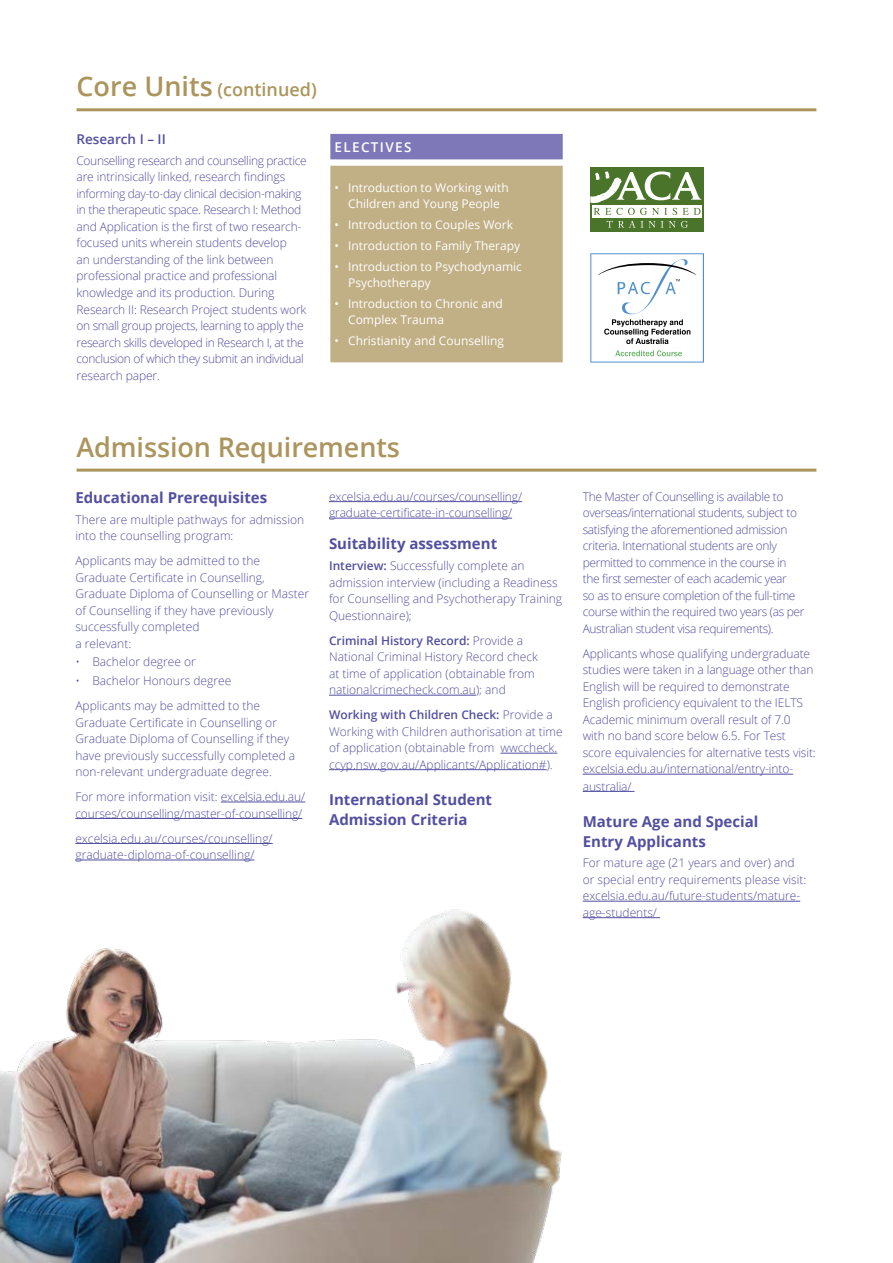
<style>
.page{position:relative;width:893px;height:1263px;background:#fff}
.page>*{position:absolute;margin:0;border:0;box-sizing:border-box;transform-origin:0 0}
.t1{font:600 27px "Open Sans";letter-spacing:-.005em;color:#ab955c}
.t2{font:600 18px "Open Sans";color:#ab955c}
.t3{font:700 15px/19.5px "Open Sans";color:#524fa1}
.t4{font:600 13.5px "Open Sans";color:#524fa1}
.t5{font:600 13.5px "Open Sans";letter-spacing:.1em;color:#fff}
.t6{font:300 12px/16.5px "Open Sans";letter-spacing:-.01em;color:#524fa1}
.t7{font:300 12px/16.5px "Open Sans";letter-spacing:-.03em;color:#524fa1}
.t8{font:12px/16.5px "Open Sans";color:#fff}
.s1{font-size:27px}
.s2{font-weight:600}
</style>
<div class="page">
<hr style="left:221px;top:802px;width:84px;height:1px;background:#524fa1">
<hr style="left:75px;top:818px;width:227px;height:1px;background:#524fa1">
<hr style="left:75px;top:843px;width:198px;height:1px;background:#524fa1">
<hr style="left:75px;top:860px;width:179px;height:1px;background:#524fa1">
<hr style="left:329px;top:501px;width:193px;height:1px;background:#524fa1">
<hr style="left:329px;top:518px;width:183px;height:1px;background:#524fa1">
<hr style="left:329px;top:695px;width:147px;height:1px;background:#524fa1">
<hr style="left:500px;top:753px;width:57px;height:1px;background:#524fa1">
<hr style="left:329px;top:769px;width:218px;height:1px;background:#524fa1">
<hr style="left:583px;top:774px;width:210px;height:1px;background:#524fa1">
<hr style="left:583px;top:791px;width:51px;height:1px;background:#524fa1">
<hr style="left:583px;top:901px;width:217px;height:1px;background:#524fa1">
<hr style="left:583px;top:917px;width:77px;height:1px;background:#524fa1">
<div style="left:330px;top:134px;width:233px;height:25px;background:#7e78b8"></div>
<div style="left:330px;top:166px;width:233px;height:196px;background:#c1af85"></div>
<img style="left:0;top:909px;width:562px;height:354px">
<svg style="left:590px;top:253px;width:114px;height:110px"></svg>
<div style="left:590px;top:167px;width:114px;height:65px;background:#49742a"></div>
<div style="left:592px;top:205px;width:110px;height:12px;background:#fff"></div>
<svg style="left:606px;top:221px;width:37px;height:7px"></svg>
<svg style="left:649px;top:221px;width:6px;height:7px"></svg>
<svg style="left:661px;top:221px;width:2px;height:7px"></svg>
<svg style="left:669px;top:221px;width:6px;height:7px"></svg>
<svg style="left:681px;top:221px;width:7px;height:7px"></svg>
<svg style="left:590px;top:171px;width:111px;height:44px"></svg>
<hr style="left:77px;top:469px;width:739px;height:3px;background:#ab955c">
<hr style="left:77px;top:108px;width:739px;height:3px;background:#ab955c">
<h2 class="t2" style="left:77px;top:77px;width:242px"><span class="s1">Core Units</span> (continued)</h2>
<p class="t4" style="left:77px;top:130px;width:91px">Research I – II</p>
<p class="t6" style="left:77px;top:152px;width:232px">Counselling research and counselling practice are intrinsically linked, research findings informing day-to-day clinical decision-making in the therapeutic space. Research I: Method and Application is the first of two research&shy;focused units wherein students develop<br>an understanding of the link between professional practice and professional knowledge and its production. During Research II: Research Project students work on small group projects, learning to apply the research skills developed in Research I, at the conclusion of which they submit an individual research paper.</p>
<p class="t5" style="left:335px;top:138px;width:78px">ELECTIVES</p>
<p class="t8" style="left:335px;top:179px;width:176px;text-align:center">• Introduction to Working with<br>Children and Young People</p>
<p class="t8" style="left:335px;top:216px;width:180px">• Introduction to Couples Work</p>
<p class="t8" style="left:335px;top:237px;width:187px">• Introduction to Family Therapy</p>
<p class="t8" style="left:348px;top:258px;width:175px;text-indent:-14px">• Introduction to Psychodynamic<br>Psychotherapy</p>
<p class="t8" style="left:348px;top:295px;width:156px;text-indent:-14px">• Introduction to Chronic and<br>Complex Trauma</p>
<p class="t8" style="left:335px;top:332px;width:171px">• Christianity and Counselling</p>
<h1 class="t1" style="left:77px;top:428px;width:325px">Admission Requirements</h1>
<p class="t3" style="left:75px;top:487px;width:193px">Educational Prerequisites</p>
<p class="t6" style="left:75px;top:511px;width:230px">There are multiple pathways for admission into the counselling program:</p>
<p class="t6" style="left:75px;top:552px;width:235px">Applicants may be admitted to the<br>Graduate Certificate in Counselling,<br>Graduate Diploma of Counselling or Master of Counselling if they have previously successfully completed<br>a relevant:</p>
<p class="t6" style="left:75px;top:653px;width:122px">• Bachelor degree or</p>
<p class="t6" style="left:75px;top:668px;width:186px;line-height:25px">• Bachelor Honours degree<br>Applicants may be admitted to the</p>
<p class="t6" style="left:75px;top:714px;width:221px">Graduate Certificate in Counselling or Graduate Diploma of Counselling if they have previously successfully completed a non-relevant undergraduate degree.</p>
<p class="t6" style="left:75px;top:788px;width:231px">For more information visit: excelsia.edu.au/ courses/counselling/master-of-counselling/</p>
<p class="t6" style="left:75px;top:830px;width:199px">excelsia.edu.au/courses/counselling/ graduate-diploma-of-counselling/</p>
<p class="t6" style="left:329px;top:488px;width:195px">excelsia.edu.au/courses/counselling/ graduate-certificate-in-counselling/</p>
<p class="t3" style="left:329px;top:534px;width:170px">Suitability assessment</p>
<p class="t6" style="left:329px;top:557px;width:235px"><span class="s2">Interview:</span> Successfully complete an admission interview (including a Readiness for Counselling and Psychotherapy Training Questionnaire);</p>
<p class="t6" style="left:329px;top:632px;width:210px"><span class="s2">Criminal History Record:</span> Provide a National Criminal History Record check at time of application (obtainable from nationalcrimecheck.com.au); and</p>
<p class="t6" style="left:329px;top:706px;width:235px"><span class="s2">Working with Children Check:</span> Provide a Working with Children authorisation at time of application (obtainable from wwccheck. ccyp.nsw.gov.au/Applicants/Application#).</p>
<p class="t3" style="left:329px;top:790px;width:165px">International Student<br>Admission Criteria</p>
<p class="t7" style="left:583px;top:488px;width:223px">The Master of Counselling is available to overseas/international students, subject to satisfying the aforementioned admission criteria. International students are only permitted to commence in the course in the first semester of each academic year<br>so as to ensure completion of the full-time course within the required two years (as per Australian student visa requirements).</p>
<p class="t6" style="left:583px;top:645px;width:235px">Applicants whose qualifying undergraduate studies were taken in a language other than English will be required to demonstrate English proficiency equivalent to the IELTS Academic minimum overall result of 7.0 with no band score below 6.5. For Test score equivalencies for alternative tests visit: excelsia.edu.au/international/entry-into&shy;australia/</p>
<p class="t3" style="left:583px;top:811px;width:177px">Mature Age and Special<br>Entry Applicants</p>
<p class="t6" style="left:583px;top:854px;width:225px">For mature age (21 years and over) and or special entry requirements please visit: excelsia.edu.au/future-students/mature&shy;age-students/</p>
</div>
